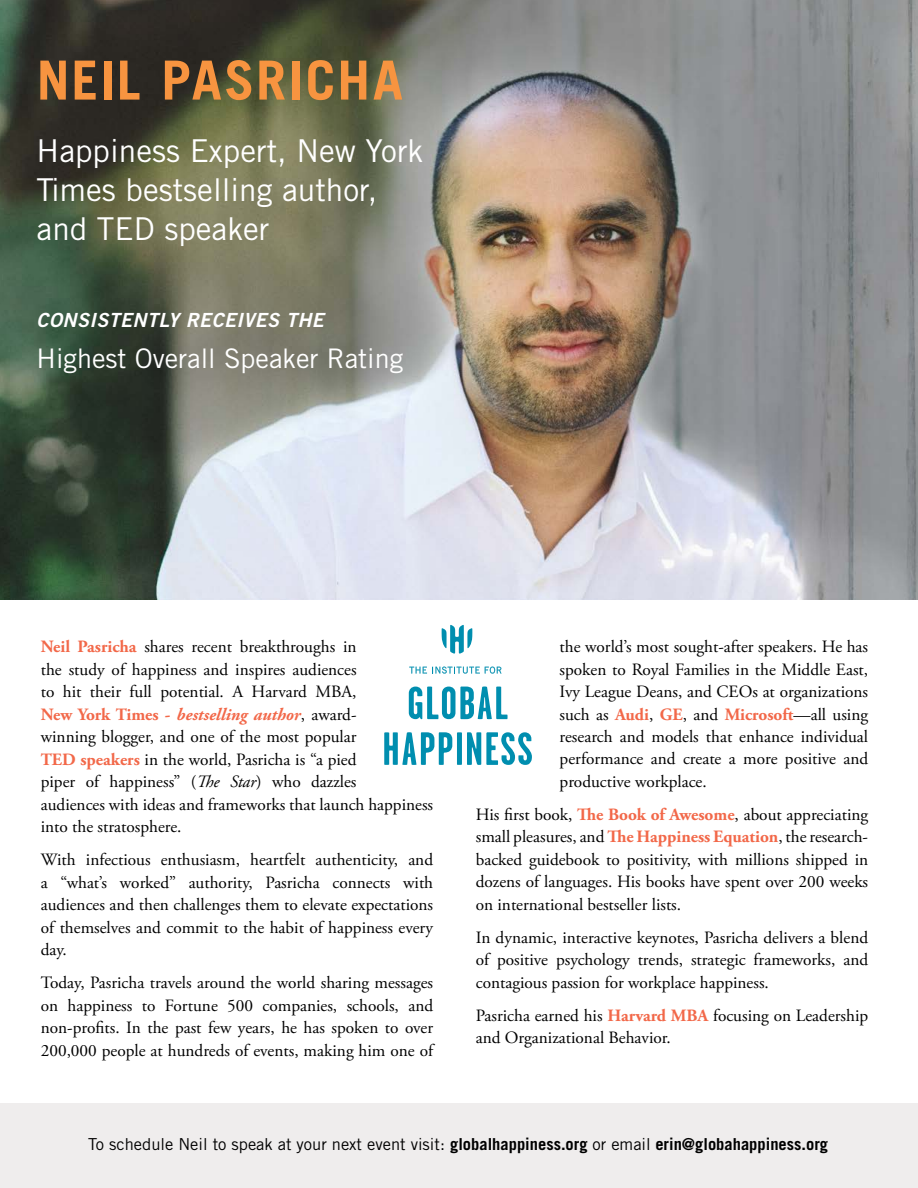
<style>
.page{position:relative;width:918px;height:1188px;background:#fff}
.page>*{position:absolute;margin:0;border:0;box-sizing:border-box;transform-origin:0 0}
.t1{font:700 54px "Trade Gothic";letter-spacing:.03em;color:#f79440}
.t2{font:31.5px/39px "Trade Gothic";color:#fff}
.t3{font:27px "Trade Gothic";color:#fff}
.t4{font:italic 19.5px "Trade Gothic Bold Two";letter-spacing:.025em;color:#fff}
.t5{font:17.25px/22.5px "Adobe Garamond Pro";color:#000;text-align:justify}
.t6{font:16.5px "Trade Gothic";color:#000}
.s1{font-weight:700;color:#f26849}
.s2{font-weight:700;font-style:italic;color:#f26849}
.s3{font-style:italic}
.s4{font-weight:700}
</style>
<div class="page">
<img style="left:0;top:0;width:918px;height:600px">
<div style="left:0;top:1103px;width:918px;height:85px;background:#efeded"></div>
<svg style="left:409px;top:687px;width:99px;height:32px"></svg>
<svg style="left:384px;top:732px;width:148px;height:33px"></svg>
<svg style="left:409px;top:667px;width:93px;height:7px"></svg>
<svg style="left:442px;top:625px;width:30px;height:29px"></svg>
<h1 class="t1" style="left:37px;top:47px;width:368px">NEIL PASRICHA</h1>
<h2 class="t2" style="left:37px;top:131px;width:388px">Happiness Expert, New York<br>Times bestselling author, and TED speaker</h2>
<p class="t4" style="left:37px;top:308px;width:289px">CONSISTENTLY RECEIVES THE</p>
<h3 class="t3" style="left:37px;top:342px;width:368px">Highest Overall Speaker Rating</h3>
<p class="t5" style="left:41px;top:636px;width:394px;text-align:left"><span class="s1">Neil Pasricha</span> shares recent breakthroughs in<br>the study of happiness and inspires audiences<br>to hit their full potential. A Harvard MBA,<br><span class="s1">New York Times -</span> <span class="s2">bestselling author</span>, award-<br>winning blogger, and one of the most popular<br><span class="s1">TED speakers</span> in the world, Pasricha is “a pied<br>piper of happiness” (<span class="s3">The Star</span>) who dazzles<br>audiences with ideas and frameworks that launch happiness into the stratosphere.</p>
<p class="t5" style="left:41px;top:849px;width:394px">With infectious enthusiasm, heartfelt authenticity, and a “what’s worked” authority, Pasricha connects with audiences and then challenges them to elevate expectations of themselves and commit to the habit of happiness every day.</p>
<p class="t5" style="left:41px;top:972px;width:394px">Today, Pasricha travels around the world sharing messages on happiness to Fortune 500 companies, schools, and non-profits. In the past few years, he has spoken to over 200,000 people at hundreds of events, making him one of</p>
<p class="t5" style="left:560px;top:636px;width:310px">the world’s most sought-after speakers. He has spoken to Royal Families in the Middle East, Ivy League Deans, and CEOs at organizations such as <span class="s1">Audi</span>, <span class="s1">GE</span>, and <span class="s1">Microsoft</span>—all using research and models that enhance individual performance and create a more positive and productive workplace.</p>
<p class="t5" style="left:476px;top:804px;width:394px">His first book, <span class="s1">The Book of Awesome</span>, about appreciating small pleasures, and <span class="s1">The Happiness Equation</span>, the research&shy;backed guidebook to positivity, with millions shipped in dozens of languages. His books have spent over 200 weeks on international bestseller lists.</p>
<p class="t5" style="left:476px;top:927px;width:394px">In dynamic, interactive keynotes, Pasricha delivers a blend of positive psychology trends, strategic frameworks, and contagious passion for workplace happiness.</p>
<p class="t5" style="left:476px;top:1005px;width:394px">Pasricha earned his <span class="s1">Harvard MBA</span> focusing on Leadership and Organizational Behavior.</p>
<p class="t6" style="left:88px;top:1134px;width:741px">To schedule Neil to speak at your next event visit: <span class="s4">globalhappiness.org</span> or email <span class="s4">erin@globahappiness.org</span></p>
</div>
